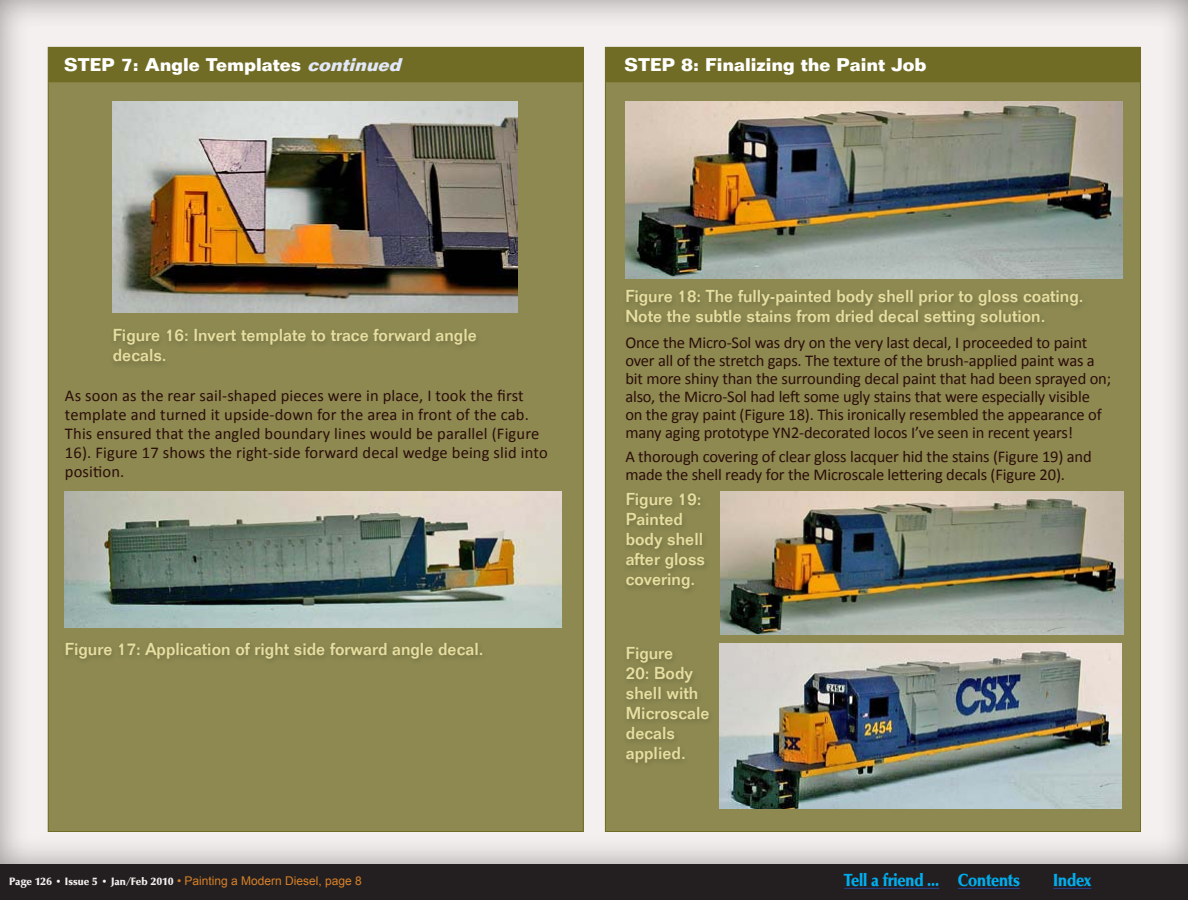
<style>
.page{position:relative;width:1188px;height:900px;background:#fff}
.page>*{position:absolute;margin:0;border:0;box-sizing:border-box;transform-origin:0 0}
.t1{font:700 18px "Folio LT";color:#fff}
.t2{font:18px "URW Classico Blac";letter-spacing:-.01em;color:#00aeef;scale:.9 1}
.t3{font:500 17px/20px "Folio";color:#e7dfa0}
.t4{font:16.5px/18px "Calibri";letter-spacing:-.01em;color:#2b0d0a}
.t5{font:16.5px/19px "Calibri";letter-spacing:.01em;color:#2b0d0a}
.t6{font:12px "Arial";color:#d78028}
.s1{font-style:italic;color:#e2e8f9}
.s2{font-family:"URW Classico Blac";font-size:11px;color:#f4f0ef}
</style>
<div class="page">
<div style="left:0;top:864px;width:1188px;height:36px;background:#231f20"></div>
<div style="left:0;top:0;width:1188px;height:864px;background:#231f20;opacity:.45"></div>
<hr style="left:844px;top:888px;width:95px;height:1px;background:#253f8e">
<hr style="left:958px;top:888px;width:62px;height:1px;background:#253f8e">
<hr style="left:1053px;top:888px;width:38px;height:1px;background:#253f8e">
<div style="left:605px;top:47px;width:535px;height:35px;background:#706c25"></div>
<div style="left:605px;top:82px;width:535px;height:750px;background:#8d8951"></div>
<hr style="left:605px;top:82px;width:1px;height:749px;background:#706c25">
<hr style="left:1140px;top:82px;width:1px;height:749px;background:#706c25">
<hr style="left:605px;top:831px;width:536px;height:1px;background:#706c25">
<hr style="left:605px;top:47px;width:536px;height:1px;background:#706c25">
<hr style="left:1140px;top:48px;width:1px;height:33px;background:#706c25">
<hr style="left:605px;top:81px;width:536px;height:1px;background:#706c25">
<div style="left:48px;top:47px;width:535px;height:35px;background:#706c25"></div>
<div style="left:48px;top:82px;width:535px;height:750px;background:#8d8951"></div>
<hr style="left:48px;top:82px;width:1px;height:749px;background:#706c25">
<hr style="left:583px;top:82px;width:1px;height:749px;background:#706c25">
<hr style="left:48px;top:831px;width:536px;height:1px;background:#706c25">
<hr style="left:48px;top:47px;width:536px;height:1px;background:#706c25">
<hr style="left:583px;top:48px;width:1px;height:33px;background:#706c25">
<hr style="left:48px;top:81px;width:536px;height:1px;background:#706c25">
<img style="left:113px;top:101px;width:405px;height:211px">
<img style="left:64px;top:492px;width:497px;height:135px">
<img style="left:625px;top:101px;width:497px;height:178px">
<div style="left:622px;top:286px;width:467px;height:47px;background:#89854f"></div>
<img style="left:721px;top:492px;width:402px;height:143px">
<div style="left:622px;top:489px;width:88px;height:107px;background:#89854f"></div>
<img style="left:719px;top:643px;width:403px;height:166px">
<p class="t1" style="left:64px;top:54px;width:344px">STEP 7: Angle Templates <span class="s1">continued</span></p>
<p class="t1" style="left:624px;top:54px;width:303px">STEP 8: Finalizing the Paint Job</p>
<p class="t3" style="left:113px;top:325px;width:366px">Figure 16: Invert template to trace forward angle decals.</p>
<p class="t5" style="left:65px;top:385px;width:484px">As soon as the rear sail-shaped pieces were in place, I took the first template and turned it upside-down for the area in front of the cab.<br>This ensured that the angled boundary lines would be parallel (Figure 16). Figure 17 shows the right-side forward decal wedge being slid into position.</p>
<p class="t3" style="left:65px;top:639px;width:420px">Figure 17: Application of right side forward angle decal.</p>
<p class="t3" style="left:625px;top:286px;width:460px">Figure 18: The fully-painted body shell prior to gloss coating.<br>Note the subtle stains from dried decal setting solution.</p>
<p class="t4" style="left:625px;top:333px;width:487px">Once the Micro-Sol was dry on the very last decal, I proceeded to paint over all of the stretch gaps. The texture of the brush-applied paint was a bit more shiny than the surrounding decal paint that had been sprayed on; also, the Micro-Sol had left some ugly stains that were especially visible on the gray paint (Figure 18). This ironically resembled the appearance of many aging prototype YN2-decorated locos I’ve seen in recent years!</p>
<p class="t4" style="left:625px;top:447px;width:468px">A thorough covering of clear gloss lacquer hid the stains (Figure 19) and made the shell ready for the Microscale lettering decals (Figure 20).</p>
<p class="t3" style="left:626px;top:489px;width:81px">Figure 19:<br>Painted body shell after gloss covering.</p>
<p class="t3" style="left:626px;top:643px;width:85px">Figure<br>20: Body shell with<br>Microscale decals applied.</p>
<p class="t6" style="left:9px;top:873px;width:354px"><span class="s2">Page 126 • Issue 5 • Jan/Feb 2010</span> • Painting a Modern Diesel, page 8</p>
<p class="t2" style="left:844px;top:869px;width:197px">Tell a friend ... Contents</p>
<p class="t2" style="left:1053px;top:869px;width:44px">Index</p>
</div>
